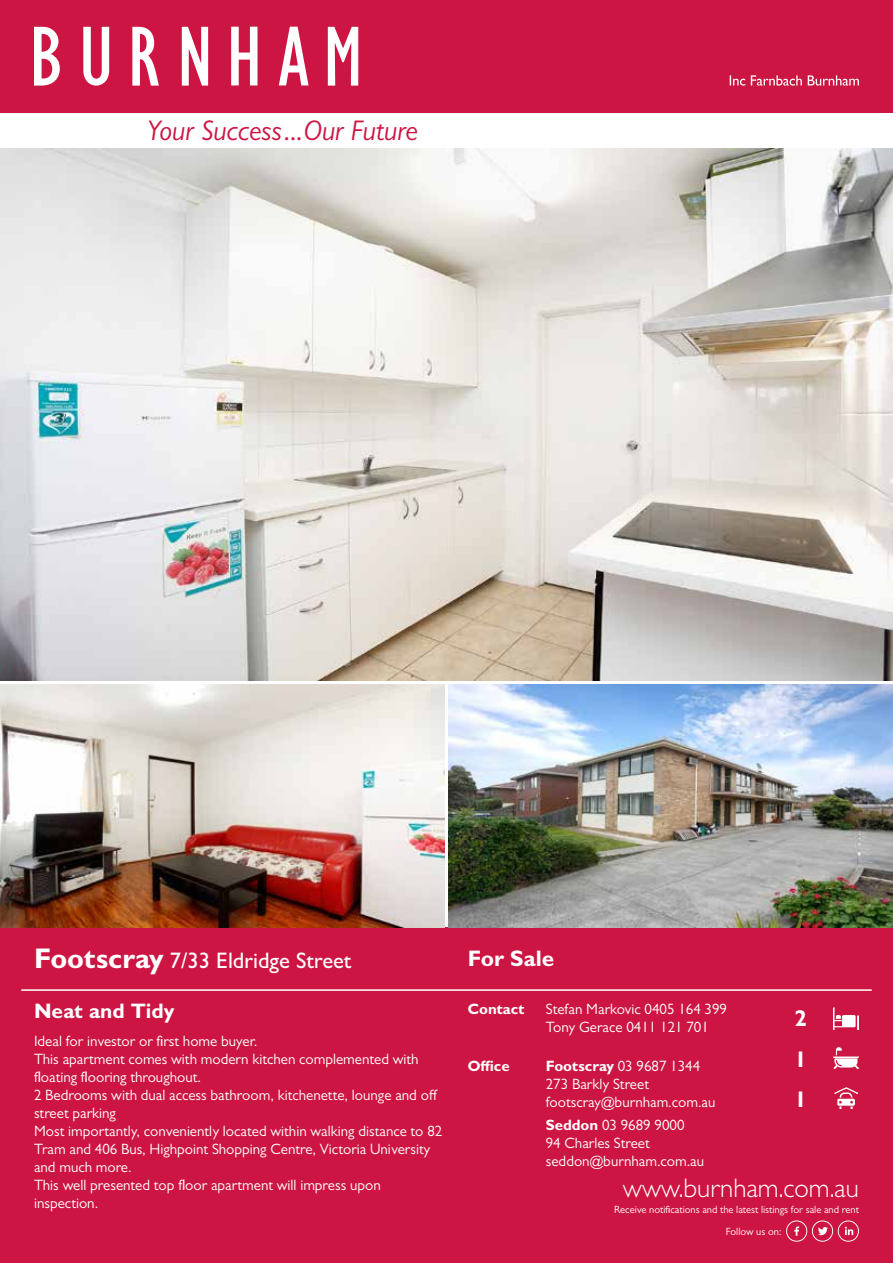
<style>
.page{position:relative;width:893px;height:1263px;background:#fff}
.page>*{position:absolute;margin:0;border:0;box-sizing:border-box;transform-origin:0 0}
.t1{font:italic 28.5px "Gill Sans MT Pro";color:#cd1543}
.t2{font:300 27px "Gill Sans MT Pro";color:#fff}
.t3{font:500 22.5px "Gill Sans MT Pro";color:#fff}
.t4{font:700 22.5px "Gill Sans MT Pro";color:#fff}
.t5{font:700 22.5px/40.5px "Gill Sans";color:#fff;text-align:justify}
.t6{font:700 21px "Gill Sans MT Pro";color:#fff}
.t7{font:15px/18px "Gill Sans MT Pro";color:#fff}
.t8{font:700 15px "Gill Sans MT Pro";color:#fff}
.t9{font:10.5px/22px "Gill Sans MT Pro";color:#fff}
.s1{font-weight:700;font-size:28.5px}
.s2{font-weight:700}
</style>
<div class="page">
<div style="left:0;top:0;width:893px;height:113px;background:#cd1543"></div>
<svg style="left:34px;top:27px;width:26px;height:59px"></svg>
<svg style="left:83px;top:27px;width:26px;height:59px"></svg>
<svg style="left:132px;top:27px;width:27px;height:59px"></svg>
<svg style="left:182px;top:27px;width:26px;height:59px"></svg>
<svg style="left:231px;top:27px;width:26px;height:58px"></svg>
<svg style="left:279px;top:27px;width:30px;height:58px"></svg>
<svg style="left:328px;top:27px;width:30px;height:59px"></svg>
<svg style="left:730px;top:75px;width:129px;height:11px"></svg>
<div style="left:0;top:927px;width:893px;height:336px;background:#cd1543"></div>
<hr style="left:21px;top:989px;width:851px;height:2px;background:#fff">
<img style="left:834px;top:1008px;width:25px;height:21px">
<img style="left:834px;top:1047px;width:25px;height:22px">
<img style="left:835px;top:1087px;width:23px;height:21px">
<svg style="left:786px;top:1220px;width:73px;height:22px"></svg>
<img style="left:0;top:149px;width:893px;height:531px">
<img style="left:449px;top:685px;width:444px;height:242px">
<img style="left:0;top:685px;width:444px;height:242px">
<h1 class="t1" style="left:147px;top:114px;width:273px">Your Success...Our Future</h1>
<h3 class="t3" style="left:34px;top:947px;width:319px"><span class="s1">Footscray</span> 7/33 Eldridge Street</h3>
<h3 class="t6" style="left:34px;top:998px;width:142px">Neat and Tidy</h3>
<p class="t7" style="left:34px;top:1031px;width:410px">Ideal for investor or first home buyer.<br>This apartment comes with modern kitchen complemented with floating flooring throughout.<br>2 Bedrooms with dual access bathroom, kitchenette, lounge and off street parking<br>Most importantly, conveniently located within walking distance to 82<br>Tram and 406 Bus, Highpoint Shopping Centre, Victoria University and much more.<br>This well presented top floor apartment will impress upon inspection.</p>
<h3 class="t4" style="left:468px;top:944px;width:88px">For Sale</h3>
<p class="t8" style="left:468px;top:999px;width:58px">Contact</p>
<p class="t7" style="left:546px;top:1000px;width:183px">Stefan Markovic 0405 164 399<br>Tony Gerace 0411 121 701</p>
<p class="t7" style="left:546px;top:1057px;width:171px"><span class="s2">Footscray</span> 03 9687 1344<br>273 Barkly Street footscray@burnham.com.au</p>
<p class="t7" style="left:546px;top:1116px;width:160px"><span class="s2">Seddon</span> 03 9689 9000<br>94 Charles Street seddon@burnham.com.au</p>
<p class="t8" style="left:468px;top:1057px;width:44px">Office</p>
<h3 class="t5" style="left:794px;top:999px;width:14px">2<br>1<br>1</h3>
<h2 class="t2" style="left:623px;top:1172px;width:237px">www.burnham.com.au</h2>
<p class="t9" style="left:726px;top:1198px;width:135px;text-indent:-112px">Receive notifications and the latest listings for sale and rent<br>Follow us on:</p>
</div>
